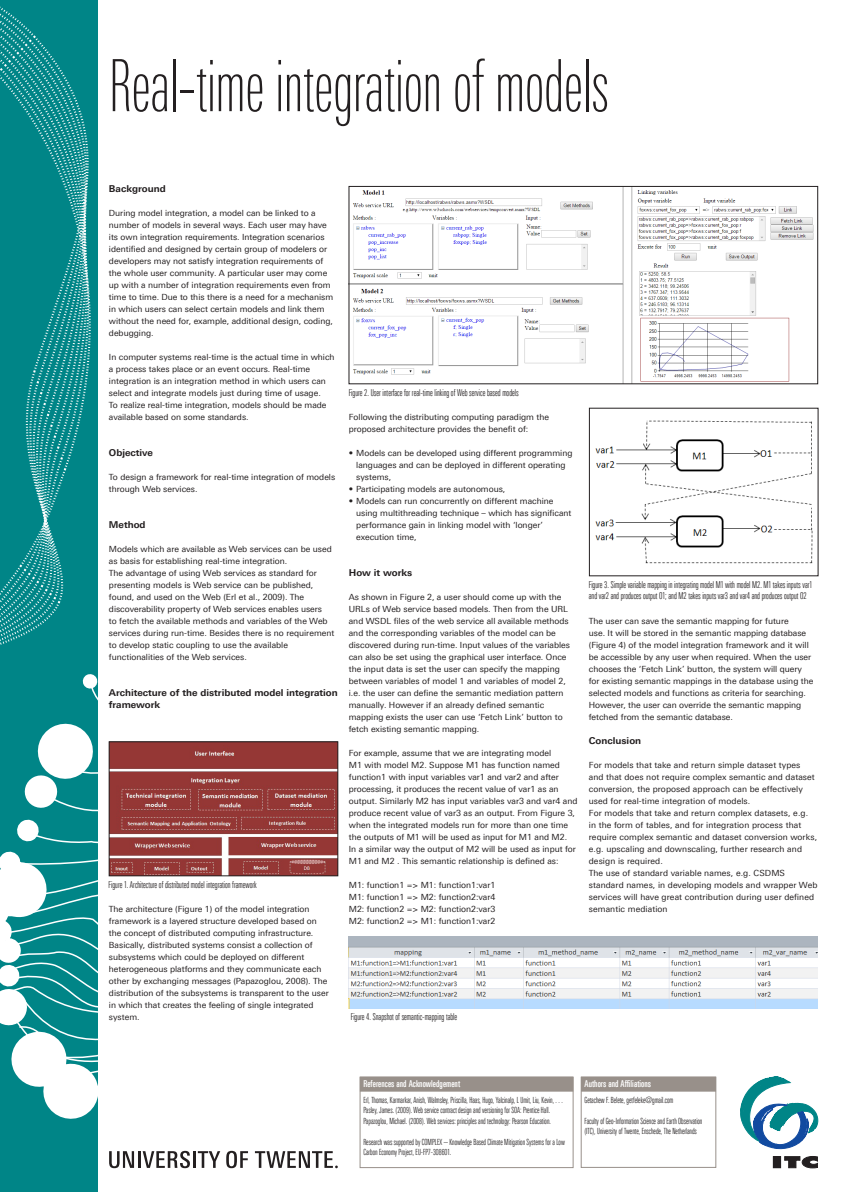
<style>
.page{position:relative;width:842px;height:1192px;background:#fff}
.page>*{position:absolute;margin:0;border:0;box-sizing:border-box;transform-origin:0 0}
.Titel{font:100 72px "Linotype Univers 210 Cm";color:#231f20}
.Bijschrift{font:300 9.5px/10.5px "Linotype Univers 310 Cm";color:#231f20}
.Paragraafkop{font:700 9.5px/12px "Linotype Univers 630";color:#231f20}
.References_kop{font:500 9.5px "Linotype Univers 510 Cm";letter-spacing:.005em;color:#fff}
.Body{font:8.5px/12px "Linotype Univers 430";color:#231f20}
.References{font:300 8.5px/10.5px "Linotype Univers 310 Cm";color:#231f20}
</style>
<div class="page">
<svg style="left:0;top:0;width:98px;height:1192px;background:#279799"></svg>
<div style="left:581px;top:1077px;width:135px;height:15px;background:#98908a"></div>
<div style="left:581px;top:1077px;width:135px;height:91px;border:1px solid #98908a"></div>
<div style="left:360px;top:1077px;width:213px;height:15px;background:#98908a"></div>
<div style="left:360px;top:1077px;width:214px;height:91px;border:1px solid #98908a"></div>
<img style="left:111px;top:744px;width:225px;height:130px">
<div style="left:109px;top:742px;width:229px;height:134px;border:1px solid #231f20"></div>
<img style="left:351px;top:188px;width:463px;height:194px">
<div style="left:349px;top:186px;width:469px;height:198px;border:1px solid #231f20"></div>
<img style="left:595px;top:420px;width:218px;height:144px">
<img style="left:349px;top:936px;width:468px;height:72px">
<svg style="left:740px;top:1077px;width:78px;height:72px"></svg>
<div style="left:773px;top:1157px;width:8px;height:11px;background:#231f20"></div>
<div style="left:773px;top:1156px;width:8px;height:12px;border:1px solid #231f20"></div>
<svg style="left:784px;top:1156px;width:34px;height:12px"></svg>
<svg style="left:109px;top:1151px;width:25px;height:17px"></svg>
<hr style="left:138px;top:1151px;width:3px;height:17px;background:#231f20">
<hr style="left:193px;top:1151px;width:3px;height:17px;background:#231f20">
<svg style="left:143px;top:1151px;width:47px;height:17px"></svg>
<svg style="left:255px;top:1151px;width:83px;height:17px"></svg>
<svg style="left:198px;top:1151px;width:22px;height:17px"></svg>
<svg style="left:226px;top:1151px;width:22px;height:17px"></svg>
<p class="Titel" style="left:109px;top:45px;width:501px">Real-time integration of models</p>
<p class="Paragraafkop" style="left:109px;top:183px;width:58px">Background</p>
<p class="Body" style="left:109px;top:207px;width:226px">During model integration, a model can be linked to a number of models in several ways. Each user may have its own integration requirements. Integration scenarios identified and designed by certain group of modelers or developers may not satisfy integration requirements of the whole user community. A particular user may come up with a number of integration requirements even from time to time. Due to this there is a need for a mechanism in which users can select certain models and link them without the need for, example, additional design, coding, debugging.</p>
<p class="Body" style="left:109px;top:351px;width:227px">In computer systems real-time is the actual time in which a process takes place or an event occurs. Real-time integration is an integration method in which users can select and integrate models just during time of usage.<br>To realize real-time integration, models should be made available based on some standards.</p>
<p class="Paragraafkop" style="left:109px;top:447px;width:45px">Objective</p>
<p class="Body" style="left:109px;top:471px;width:228px">To design a framework for real-time integration of models through Web services.</p>
<p class="Paragraafkop" style="left:109px;top:519px;width:38px">Method</p>
<p class="Body" style="left:109px;top:543px;width:224px">Models which are available as Web services can be used as basis for establishing real-time integration.</p>
<p class="Body" style="left:109px;top:567px;width:227px">The advantage of using Web services as standard for presenting models is Web service can be published, found, and used on the Web (Erl et al., 2009). The discoverability property of Web services enables users<br>to fetch the available methods and variables of the Web services during run-time. Besides there is no requirement to develop static coupling to use the available functionalities of the Web services.</p>
<p class="Paragraafkop" style="left:109px;top:687px;width:230px">Architecture of the distributed model integration framework</p>
<p class="Bijschrift" style="left:109px;top:879px;width:150px">Figure 1. Architecture of distributed model integration framework</p>
<p class="Body" style="left:109px;top:903px;width:221px">The architecture (Figure 1) of the model integration framework is a layered structure developed based on the concept of distributed computing infrastructure.<br>Basically, distributed systems consist a collection of subsystems which could be deployed on different heterogeneous platforms and they communicate each other by exchanging messages (Papazoglou, 2008). The distribution of the subsystems is transparent to the user in which that creates the feeling of single integrated system.</p>
<p class="Bijschrift" style="left:349px;top:387px;width:171px">Figure 2. User interface for real-time linking of Web service based models</p>
<p class="Body" style="left:349px;top:411px;width:202px">Following the distributing computing paradigm the proposed architecture provides the benefit of:</p>
<p class="Body" style="left:356px;top:447px;width:218px;text-indent:-7px">• Models can be developed using different programming languages and can be deployed in different operating systems,</p>
<p class="Body" style="left:349px;top:483px;width:158px">• Participating models are autonomous,</p>
<p class="Body" style="left:356px;top:495px;width:217px;text-indent:-7px">• Models can run concurrently on different machine using multithreading technique – which has significant performance gain in linking model with ‘longer’ execution time,</p>
<p class="Paragraafkop" style="left:349px;top:567px;width:65px">How it works</p>
<p class="Body" style="left:349px;top:591px;width:223px">As shown in Figure 2, a user should come up with the URLs of Web service based models. Then from the URL and WSDL files of the web service all available methods and the corresponding variables of the model can be discovered during run-time. Input values of the variables can also be set using the graphical user interface. Once the input data is set the user can specify the mapping between variables of model 1 and variables of model 2, i.e. the user can define the semantic mediation pattern manually. However if an already defined semantic mapping exists the user can use ‘Fetch Link’ button to fetch existing semantic mapping.</p>
<p class="Body" style="left:349px;top:747px;width:230px">For example, assume that we are integrating model<br>M1 with model M2. Suppose M1 has function named function1 with input variables var1 and var2 and after processing, it produces the recent value of var1 as an output. Similarly M2 has input variables var3 and var4 and produce recent value of var3 as an output. From Figure 3, when the integrated models run for more than one time the outputs of M1 will be used as input for M1 and M2.<br>In a similar way the output of M2 will be used as input for M1 and M2 . This semantic relationship is defined as:</p>
<p class="Body" style="left:349px;top:879px;width:148px">M1: function1 =&gt; M1: function1:var1</p>
<p class="Body" style="left:349px;top:891px;width:148px">M1: function1 =&gt; M2: function2:var4</p>
<p class="Body" style="left:349px;top:903px;width:148px">M2: function2 =&gt; M2: function2:var3</p>
<p class="Body" style="left:349px;top:915px;width:148px">M2: function2 =&gt; M1: function1:var2</p>
<p class="Bijschrift" style="left:351px;top:1011px;width:108px">Figure 4. Snapshot of semantic-mapping table</p>
<p class="Bijschrift" style="left:589px;top:579px;width:225px">Figure 3. Simple variable mapping in integrating model M1 with model M2. M1 takes inputs var1 and var2 and produces output O1; and M2 takes inputs var3 and var4 and produces output O2</p>
<p class="Body" style="left:589px;top:615px;width:226px">The user can save the semantic mapping for future<br>use. It will be stored in the semantic mapping database (Figure 4) of the model integration framework and it will be accessible by any user when required. When the user chooses the ‘Fetch Link’ button, the system will query for existing semantic mappings in the database using the selected models and functions as criteria for searching.<br>However, the user can override the semantic mapping fetched from the semantic database.</p>
<p class="Paragraafkop" style="left:589px;top:735px;width:54px">Conclusion</p>
<p class="Body" style="left:589px;top:759px;width:227px">For models that take and return simple dataset types and that does not require complex semantic and dataset conversion, the proposed approach can be effectively used for real-time integration of models.</p>
<p class="Body" style="left:589px;top:807px;width:230px">For models that take and return complex datasets, e.g. in the form of tables, and for integration process that require complex semantic and dataset conversion works, e.g. upscaling and downscaling, further research and design is required.</p>
<p class="Body" style="left:589px;top:867px;width:230px">The use of standard variable names, e.g. CSDMS standard names, in developing models and wrapper Web services will have great contribution during user defined semantic mediation</p>
<p class="References_kop" style="left:363px;top:1079px;width:98px">References and Acknowledgement</p>
<p class="References" style="left:363px;top:1095px;width:201px">Erl, Thomas, Karmarkar, Anish, Walmsley, Priscilla, Haas, Hugo, Yalcinalp, L Umit, Liu, Kevin, . . .<br>Pasley, James. (2009). Web service contract design and versioning for SOA: Prentice Hall.</p>
<p class="References" style="left:363px;top:1116px;width:189px">Papazoglou, Michael. (2008). Web services: principles and technology: Pearson Education.</p>
<p class="References" style="left:363px;top:1137px;width:203px">Research was supported by COMPLEX – Knowledge Based Climate Mitigation Systems for a Low<br>Carbon Economy Project, EU-FP7-308601.</p>
<p class="References_kop" style="left:584px;top:1079px;width:68px">Authors and Affiliations</p>
<p class="References" style="left:584px;top:1095px;width:90px">Getachew F. Belete, getfeleke@gmail.com</p>
<p class="References" style="left:584px;top:1116px;width:119px">Faculty of Geo-Information Science and Earth Observation (ITC), University of Twente, Enschede, The Netherlands</p>
</div>
